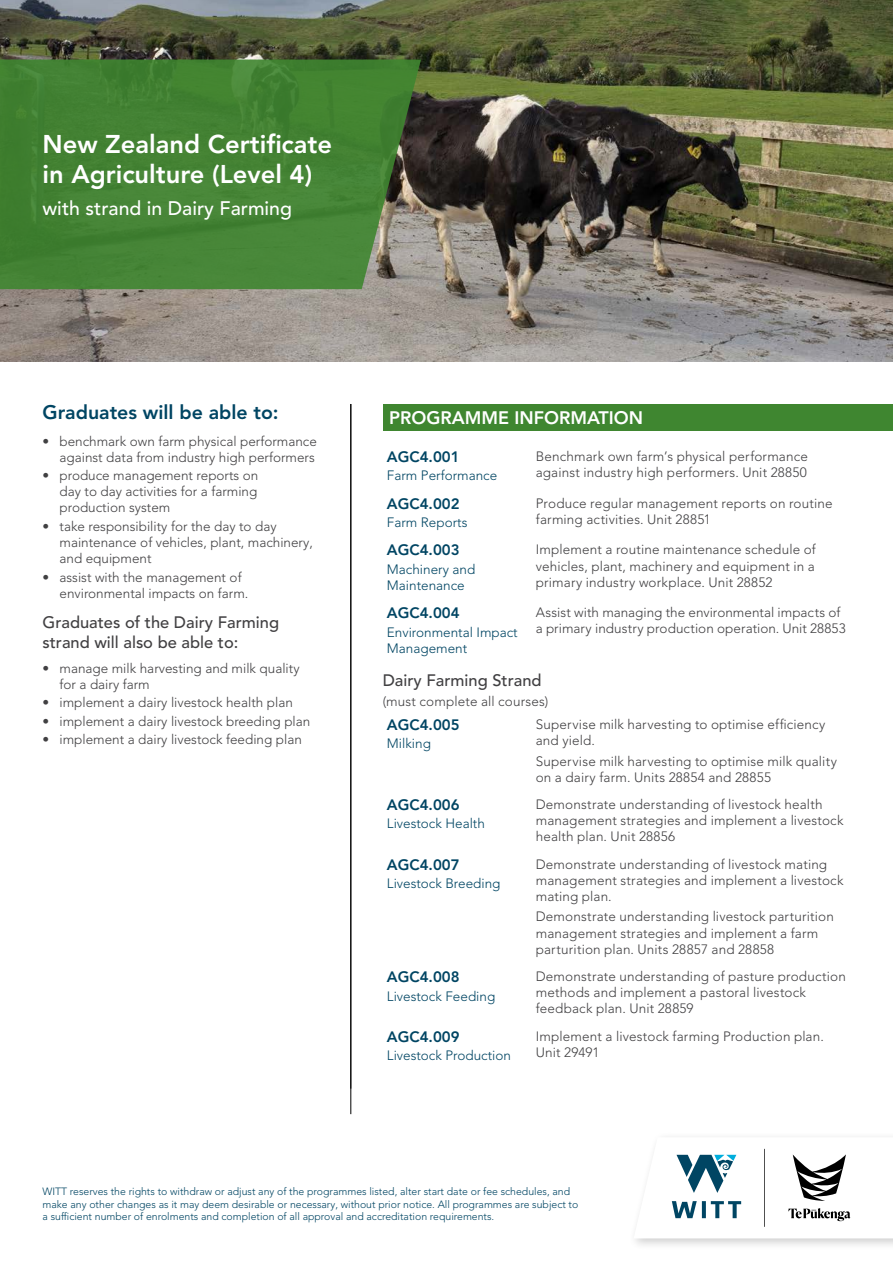
<style>
.page{position:relative;width:893px;height:1263px;background:#fff}
.page>*{position:absolute;margin:0;border:0;box-sizing:border-box;transform-origin:0 0}
.t1{font:800 25.5px/30.6px "Avenir LT Pro";color:#fff}
.t2{font:500 19.5px "Avenir LT Pro";color:#fff}
.t3{font:800 19.5px "Avenir LT Pro";color:#004563}
.t4{font:800 18px "Avenir LT Pro";color:#fff}
.t5{font:500 16.5px/19.8px "Avenir LT Pro";color:#414042}
.t6{font:800 15px "Avenir LT Pro";color:#004563}
.t7{font:300 13.5px/16.2px "Avenir LT Pro";letter-spacing:.01em;color:#414042}
.t8{font:300 13.5px/16.2px "Avenir LT Pro";color:#004563}
.t9{font:300 10.5px/12.6px "Avenir LT Pro";color:#004563}
</style>
<div class="page">
<div style="left:383px;top:404px;width:510px;height:26px;background:#3f8630"></div>
<hr style="left:351px;top:404px;width:1px;height:710px;background:#000">
<div style="left:628px;top:1131px;width:265px;height:119px;background:#000;opacity:.2"></div>
<svg style="left:634px;top:1137px;width:259px;height:101px"></svg>
<img style="left:0;top:0;width:893px;height:361px">
<svg style="left:0;top:60px;width:421px;height:229px;background:#478137"></svg>
<h1 class="t1" style="left:43px;top:129px;width:291px">New Zealand Certificate in Agriculture (Level 4)</h1>
<h2 class="t2" style="left:43px;top:197px;width:251px">with strand in Dairy Farming</h2>
<h2 class="t3" style="left:43px;top:400px;width:238px">Graduates will be able to:</h2>
<p class="t7" style="left:43px;top:433px;width:276px;text-align:right">• benchmark own farm physical performance against data from industry high performers</p>
<p class="t7" style="left:60px;top:467px;width:200px;text-align:justify;text-indent:-17px">• produce management reports on day to day activities for a farming production system</p>
<p class="t7" style="left:60px;top:518px;width:255px;text-indent:-17px">• take responsibility for the day to day maintenance of vehicles, plant, machinery, and equipment</p>
<p class="t7" style="left:60px;top:569px;width:190px;text-indent:-17px">• assist with the management of environmental impacts on farm.</p>
<p class="t5" style="left:43px;top:613px;width:238px">Graduates of the Dairy Farming strand will also be able to:</p>
<p class="t7" style="left:60px;top:660px;width:242px;text-indent:-17px">• manage milk harvesting and milk quality for a dairy farm</p>
<p class="t7" style="left:43px;top:694px;width:252px">• implement a dairy livestock health plan</p>
<p class="t7" style="left:43px;top:713px;width:269px">• implement a dairy livestock breeding plan</p>
<p class="t7" style="left:43px;top:731px;width:261px">• implement a dairy livestock feeding plan</p>
<h3 class="t4" style="left:389px;top:407px;width:255px">PROGRAMME INFORMATION</h3>
<p class="t6" style="left:387px;top:448px;width:74px">AGC4.001</p>
<p class="t8" style="left:387px;top:468px;width:112px">Farm Performance</p>
<p class="t7" style="left:536px;top:448px;width:274px">Benchmark own farm’s physical performance against industry high performers. Unit 28850</p>
<p class="t6" style="left:387px;top:495px;width:74px">AGC4.002</p>
<p class="t8" style="left:387px;top:514px;width:82px">Farm Reports</p>
<p class="t7" style="left:536px;top:495px;width:298px">Produce regular management reports on routine farming activities. Unit 28851</p>
<p class="t6" style="left:387px;top:541px;width:74px">AGC4.003</p>
<p class="t8" style="left:387px;top:561px;width:90px">Machinery and<br>Maintenance</p>
<p class="t7" style="left:536px;top:542px;width:281px;text-align:justify">Implement a routine maintenance schedule of vehicles, plant, machinery and equipment in a primary industry workplace. Unit 28852</p>
<p class="t7" style="left:536px;top:604px;width:311px">Assist with managing the environmental impacts of a primary industry production operation. Unit 28853</p>
<p class="t5" style="left:383px;top:670px;width:160px">Dairy Farming Strand</p>
<p class="t7" style="left:383px;top:693px;width:167px">(must complete all courses)</p>
<p class="t6" style="left:387px;top:716px;width:74px">AGC4.005</p>
<p class="t8" style="left:387px;top:735px;width:45px">Milking</p>
<p class="t6" style="left:387px;top:604px;width:74px">AGC4.004</p>
<p class="t8" style="left:387px;top:624px;width:132px">Environmental Impact<br>Management</p>
<p class="t7" style="left:536px;top:716px;width:291px">Supervise milk harvesting to optimise efficiency and yield.</p>
<p class="t7" style="left:536px;top:753px;width:303px">Supervise milk harvesting to optimise milk quality on a dairy farm. Units 28854 and 28855</p>
<p class="t6" style="left:387px;top:796px;width:74px">AGC4.006</p>
<p class="t8" style="left:387px;top:816px;width:100px">Livestock Health</p>
<p class="t6" style="left:387px;top:855px;width:74px">AGC4.007</p>
<p class="t8" style="left:387px;top:875px;width:115px">Livestock Breeding</p>
<p class="t6" style="left:387px;top:968px;width:74px">AGC4.008</p>
<p class="t8" style="left:387px;top:988px;width:110px">Livestock Feeding</p>
<p class="t6" style="left:387px;top:1028px;width:74px">AGC4.009</p>
<p class="t8" style="left:387px;top:1047px;width:126px">Livestock Production</p>
<p class="t7" style="left:536px;top:796px;width:309px">Demonstrate understanding of livestock health management strategies and implement a livestock health plan. Unit 28856</p>
<p class="t7" style="left:536px;top:856px;width:309px">Demonstrate understanding of livestock mating management strategies and implement a livestock mating plan.</p>
<p class="t7" style="left:536px;top:909px;width:300px">Demonstrate understanding livestock parturition management strategies and implement a farm parturition plan. Units 28857 and 28858</p>
<p class="t7" style="left:536px;top:968px;width:312px">Demonstrate understanding of pasture production methods and implement a pastoral livestock feedback plan. Unit 28859</p>
<p class="t7" style="left:536px;top:1028px;width:290px">Implement a livestock farming Production plan.<br>Unit 29491</p>
<p class="t9" style="left:43px;top:1185px;width:537px">WITT reserves the rights to withdraw or adjust any of the programmes listed, alter start date or fee schedules, and make any other changes as it may deem desirable or necessary, without prior notice. All programmes are subject to a sufficient number of enrolments and completion of all approval and accreditation requirements.</p>
</div>
